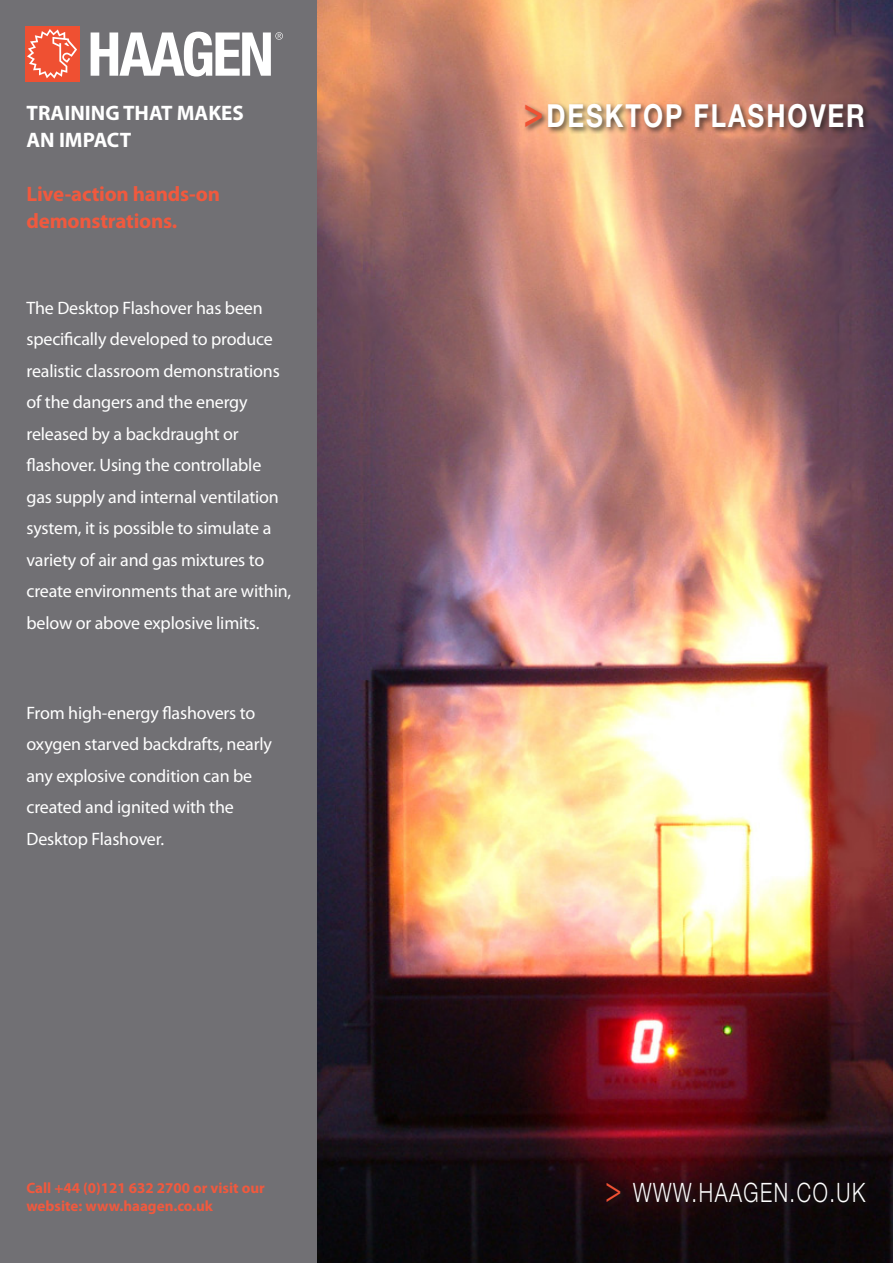
<style>
.page{position:relative;width:893px;height:1263px;background:#fff}
.page>*{position:absolute;margin:0;border:0;box-sizing:border-box;transform-origin:0 0}
.headline{font:700 31.8px "Helvetica Neue LT Std";letter-spacing:.075em;color:#fff;scale:.81 1}
.headline-2{font:300 26.7px "Helvetica Neue LT Std";letter-spacing:.075em;color:#fff;scale:.76 1}
.display{font:700 21px/27px "Myriad Pro";letter-spacing:-.01em;color:#f0593e}
.subhead_1{font:700 21px/27px "Myriad Pro";color:#fff}
.display-2{font:18px/31.5px "Myriad Pro";letter-spacing:-.01em;color:#fff}
.t1{font:700 15px/18px "Myriad Pro";color:#f0593e}
.s1{font-family:"Myriad Pro";font-size:42px;color:#f05133}
.s2{font-family:"Myriad Pro";font-weight:400;font-size:36px;color:#f05133}
</style>
<div class="page">
<img style="left:316px;top:0;width:577px;height:1263px">
<div style="left:0;top:0;width:316px;height:1263px;background:#717074"></div>
<svg style="left:91px;top:32px;width:192px;height:45px"></svg>
<div style="left:25px;top:26px;width:55px;height:55px;background:#ef5032"></div>
<svg style="left:27px;top:29px;width:50px;height:50px"></svg>
<div style="left:523px;top:101px;width:347px;height:33px;background:#231f20;opacity:.75"></div>
<div style="left:604px;top:1180px;width:268px;height:30px;background:#231f20;opacity:.75"></div>
<p class="subhead_1" style="left:26px;top:99px;width:219px">TRAINING THAT MAKES<br>AN IMPACT</p>
<p class="display" style="left:26px;top:180px;width:195px">Live-action hands-on demonstrations.</p>
<p class="display-2" style="left:26px;top:292px;width:266px">The Desktop Flashover has been specifically developed to produce realistic classroom demonstrations of the dangers and the energy released by a backdraught or flashover. Using the controllable gas supply and internal ventilation system, it is possible to simulate a variety of air and gas mixtures to create environments that are within, below or above explosive limits.</p>
<p class="display-2" style="left:26px;top:697px;width:247px">From high-energy flashovers to oxygen starved backdrafts, nearly any explosive condition can be created and ignited with the<br>Desktop Flashover.</p>
<p class="t1" style="left:26px;top:1179px;width:240px">Call +44 (0)121 632 2700 or visit our website: www.haagen.co.uk</p>
<p class="headline" style="left:524px;top:96px;width:423px"><span class="s1">&gt;</span>DESKTOP FLASHOVER</p>
<p class="headline-2" style="left:605px;top:1176px;width:344px"><span class="s2">&gt;</span> WWW.HAAGEN.CO.UK</p>
</div>
